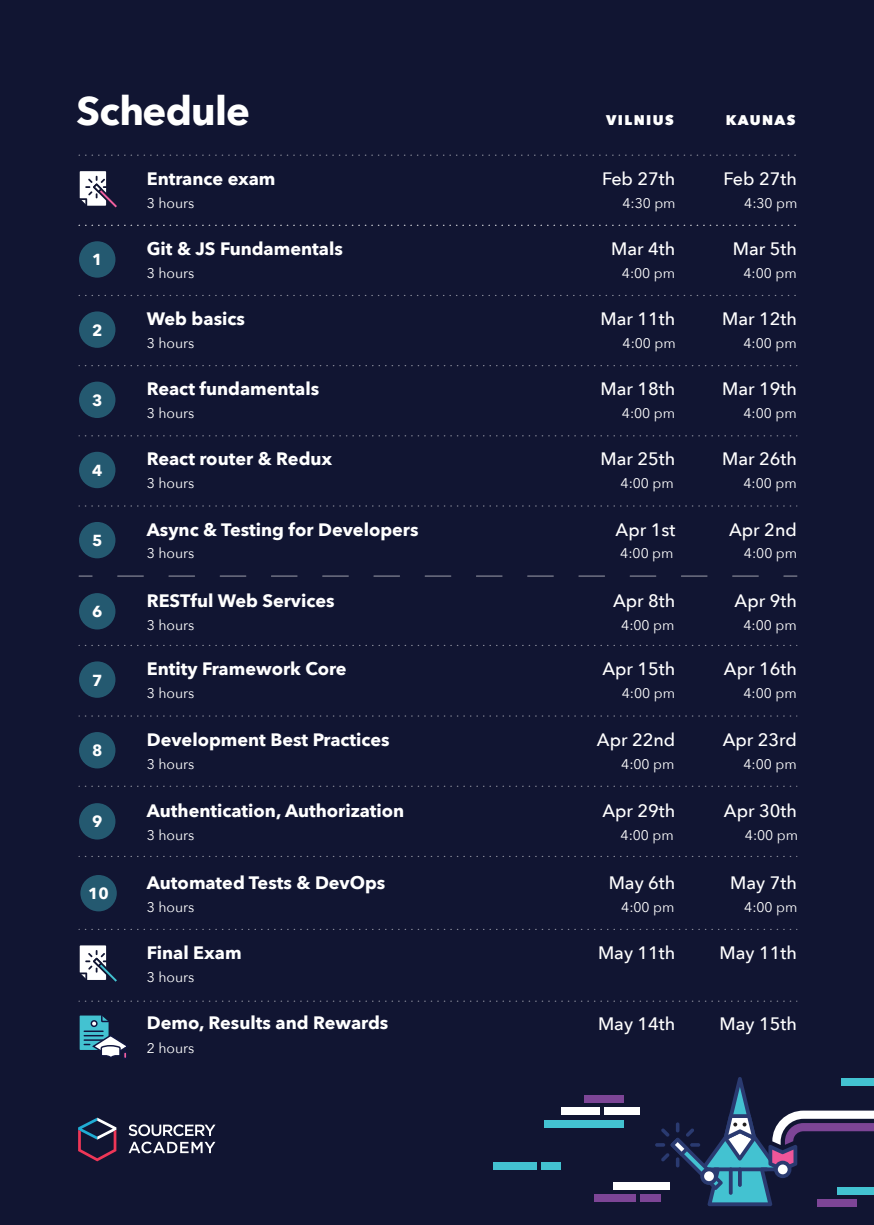
<style>
.page{position:relative;width:874px;height:1225px;background:#fff}
.page>*{position:absolute;margin:0;border:0;box-sizing:border-box;transform-origin:0 0}
.t1{font:700 40px "Avenir Next";letter-spacing:-.02em;color:#fff}
.t2{font:700 18px "Avenir Next";color:#fff}
.t3{font:500 18px "Avenir Next";color:#fff}
.t4{font:700 16px "Avenir Next";color:#fff}
.t5{font:14px "Avenir Next";color:#fff}
.t6{font:800 14px "Avenir Next";letter-spacing:.1em;color:#fff}
</style>
<div class="page">
<div style="left:0;top:0;width:873px;height:1225px;background:#111532"></div>
<svg style="left:79px;top:365px;width:718px;height:1px"></svg>
<div style="left:79px;top:311px;width:36px;height:37px;background:#245970;border-radius:50%"></div>
<svg style="left:79px;top:295px;width:717px;height:1px"></svg>
<div style="left:79px;top:241px;width:36px;height:37px;background:#245970;border-radius:50%"></div>
<svg style="left:79px;top:171px;width:38px;height:37px"></svg>
<svg style="left:79px;top:225px;width:717px;height:1px"></svg>
<svg style="left:79px;top:155px;width:717px;height:1px"></svg>
<svg style="left:79px;top:435px;width:718px;height:1px"></svg>
<div style="left:79px;top:381px;width:36px;height:37px;background:#245970;border-radius:50%"></div>
<svg style="left:79px;top:505px;width:718px;height:1px"></svg>
<div style="left:79px;top:452px;width:36px;height:36px;background:#245970;border-radius:50%"></div>
<svg style="left:79px;top:575px;width:13px;height:1px"></svg>
<svg style="left:118px;top:575px;width:641px;height:1px"></svg>
<svg style="left:783px;top:575px;width:13px;height:1px"></svg>
<div style="left:79px;top:522px;width:36px;height:36px;background:#245970;border-radius:50%"></div>
<div style="left:79px;top:593px;width:36px;height:36px;background:#245970;border-radius:50%"></div>
<svg style="left:79px;top:645px;width:718px;height:1px"></svg>
<div style="left:79px;top:661px;width:36px;height:37px;background:#245970;border-radius:50%"></div>
<svg style="left:79px;top:785px;width:718px;height:2px"></svg>
<div style="left:79px;top:732px;width:36px;height:36px;background:#245970;border-radius:50%"></div>
<svg style="left:79px;top:856px;width:718px;height:1px"></svg>
<div style="left:79px;top:803px;width:36px;height:36px;background:#245970;border-radius:50%"></div>
<div style="left:80px;top:875px;width:37px;height:36px;background:#245970;border-radius:50%"></div>
<svg style="left:79px;top:928px;width:718px;height:2px"></svg>
<svg style="left:79px;top:945px;width:38px;height:37px"></svg>
<svg style="left:80px;top:1015px;width:48px;height:44px"></svg>
<svg style="left:79px;top:1000px;width:718px;height:1px"></svg>
<svg style="left:79px;top:715px;width:718px;height:1px"></svg>
<svg style="left:78px;top:1117px;width:38px;height:44px"></svg>
<svg style="left:128px;top:1124px;width:87px;height:29px"></svg>
<svg style="left:654px;top:1077px;width:219px;height:129px"></svg>
<div style="left:836px;top:1186px;width:37px;height:8px;background:#43c2d1"></div>
<div style="left:816px;top:1199px;width:40px;height:8px;background:#7d4596"></div>
<div style="left:583px;top:1095px;width:40px;height:8px;background:#7d4596"></div>
<div style="left:603px;top:1107px;width:36px;height:8px;background:#fff"></div>
<div style="left:560px;top:1107px;width:39px;height:8px;background:#fff"></div>
<div style="left:541px;top:1162px;width:19px;height:8px;background:#43c2d1"></div>
<div style="left:493px;top:1162px;width:43px;height:8px;background:#43c2d1"></div>
<div style="left:841px;top:1077px;width:32px;height:8px;background:#43c2d1"></div>
<div style="left:613px;top:1181px;width:56px;height:8px;background:#fff"></div>
<div style="left:593px;top:1194px;width:42px;height:8px;background:#7d4596"></div>
<div style="left:640px;top:1194px;width:20px;height:8px;background:#7d4596"></div>
<div style="left:544px;top:1119px;width:79px;height:8px;background:#43c2d1"></div>
<h1 class="t1" style="left:76px;top:76px;width:175px">Schedule</h1>
<p class="t6" style="left:606px;top:111px;width:69px">VILNIUS</p>
<p class="t6" style="left:725px;top:111px;width:71px">KAUNAS</p>
<p class="t4" style="left:92px;top:246px;width:12px">1</p>
<p class="t4" style="left:92px;top:316px;width:12px">2</p>
<p class="t4" style="left:92px;top:386px;width:12px">3</p>
<p class="t4" style="left:92px;top:456px;width:12px">4</p>
<p class="t4" style="left:92px;top:526px;width:12px">5</p>
<p class="t4" style="left:92px;top:598px;width:12px">6</p>
<p class="t4" style="left:92px;top:666px;width:12px">7</p>
<p class="t4" style="left:92px;top:736px;width:12px">8</p>
<p class="t4" style="left:92px;top:808px;width:12px">9</p>
<p class="t4" style="left:88px;top:879px;width:22px">10</p>
<p class="t3" style="left:601px;top:163px;width:75px">Feb 27th</p>
<p class="t3" style="left:723px;top:163px;width:75px">Feb 27th</p>
<p class="t2" style="left:147px;top:163px;width:130px">Entrance exam</p>
<p class="t5" style="left:147px;top:191px;width:49px">3 hours</p>
<p class="t5" style="left:622px;top:191px;width:55px">4:30 pm</p>
<p class="t5" style="left:743px;top:191px;width:55px">4:30 pm</p>
<p class="t2" style="left:147px;top:233px;width:197px">Git &amp; JS Fundamentals</p>
<p class="t5" style="left:147px;top:261px;width:49px">3 hours</p>
<p class="t5" style="left:621px;top:261px;width:55px">4:00 pm</p>
<p class="t5" style="left:743px;top:261px;width:55px">4:00 pm</p>
<p class="t3" style="left:611px;top:233px;width:66px">Mar 4th</p>
<p class="t3" style="left:732px;top:233px;width:66px">Mar 5th</p>
<p class="t2" style="left:147px;top:303px;width:100px">Web basics</p>
<p class="t5" style="left:147px;top:331px;width:49px">3 hours</p>
<p class="t5" style="left:622px;top:331px;width:55px">4:00 pm</p>
<p class="t5" style="left:743px;top:331px;width:55px">4:00 pm</p>
<p class="t3" style="left:600px;top:303px;width:76px">Mar 11th</p>
<p class="t3" style="left:721px;top:303px;width:76px">Mar 12th</p>
<p class="t2" style="left:147px;top:373px;width:174px">React fundamentals</p>
<p class="t5" style="left:147px;top:401px;width:49px">3 hours</p>
<p class="t5" style="left:621px;top:401px;width:55px">4:00 pm</p>
<p class="t5" style="left:743px;top:401px;width:55px">4:00 pm</p>
<p class="t3" style="left:600px;top:373px;width:76px">Mar 18th</p>
<p class="t3" style="left:721px;top:373px;width:76px">Mar 19th</p>
<p class="t2" style="left:147px;top:443px;width:187px">React router &amp; Redux</p>
<p class="t5" style="left:147px;top:471px;width:49px">3 hours</p>
<p class="t5" style="left:620px;top:471px;width:55px">4:00 pm</p>
<p class="t5" style="left:743px;top:471px;width:55px">4:00 pm</p>
<p class="t3" style="left:600px;top:444px;width:76px">Mar 25th</p>
<p class="t3" style="left:721px;top:444px;width:76px">Mar 26th</p>
<p class="t2" style="left:147px;top:513px;width:273px">Async &amp; Testing for Developers</p>
<p class="t5" style="left:147px;top:542px;width:49px">3 hours</p>
<p class="t5" style="left:620px;top:542px;width:55px">4:00 pm</p>
<p class="t5" style="left:743px;top:542px;width:55px">4:00 pm</p>
<p class="t3" style="left:615px;top:514px;width:61px">Apr 1st</p>
<p class="t3" style="left:728px;top:514px;width:69px">Apr 2nd</p>
<p class="t2" style="left:147px;top:585px;width:189px">RESTful Web Services</p>
<p class="t5" style="left:147px;top:613px;width:49px">3 hours</p>
<p class="t5" style="left:621px;top:613px;width:55px">4:00 pm</p>
<p class="t5" style="left:743px;top:613px;width:55px">4:00 pm</p>
<p class="t2" style="left:147px;top:653px;width:201px">Entity Framework Core</p>
<p class="t5" style="left:147px;top:681px;width:49px">3 hours</p>
<p class="t5" style="left:621px;top:681px;width:55px">4:00 pm</p>
<p class="t5" style="left:743px;top:681px;width:55px">4:00 pm</p>
<p class="t3" style="left:612px;top:585px;width:64px">Apr 8th</p>
<p class="t3" style="left:734px;top:585px;width:64px">Apr 9th</p>
<p class="t3" style="left:602px;top:653px;width:74px">Apr 15th</p>
<p class="t3" style="left:723px;top:653px;width:74px">Apr 16th</p>
<p class="t2" style="left:147px;top:723px;width:244px">Development Best Practices</p>
<p class="t5" style="left:147px;top:752px;width:49px">3 hours</p>
<p class="t5" style="left:621px;top:752px;width:55px">4:00 pm</p>
<p class="t5" style="left:743px;top:752px;width:55px">4:00 pm</p>
<p class="t3" style="left:596px;top:724px;width:80px">Apr 22nd</p>
<p class="t3" style="left:722px;top:724px;width:76px">Apr 23rd</p>
<p class="t2" style="left:147px;top:795px;width:259px">Authentication, Authorization</p>
<p class="t5" style="left:147px;top:823px;width:49px">3 hours</p>
<p class="t5" style="left:620px;top:823px;width:55px">4:00 pm</p>
<p class="t5" style="left:744px;top:823px;width:55px">4:00 pm</p>
<p class="t3" style="left:602px;top:795px;width:74px">Apr 29th</p>
<p class="t3" style="left:723px;top:795px;width:74px">Apr 30th</p>
<p class="t2" style="left:147px;top:866px;width:240px">Automated Tests &amp; DevOps</p>
<p class="t3" style="left:608px;top:867px;width:68px">May 6th</p>
<p class="t3" style="left:729px;top:867px;width:68px">May 7th</p>
<p class="t5" style="left:147px;top:895px;width:49px">3 hours</p>
<p class="t5" style="left:621px;top:895px;width:55px">4:00 pm</p>
<p class="t5" style="left:743px;top:895px;width:55px">4:00 pm</p>
<p class="t2" style="left:147px;top:937px;width:96px">Final Exam</p>
<p class="t3" style="left:597px;top:937px;width:79px">May 11th</p>
<p class="t3" style="left:719px;top:937px;width:79px">May 11th</p>
<p class="t5" style="left:147px;top:965px;width:49px">3 hours</p>
<p class="t2" style="left:147px;top:1007px;width:243px">Demo, Results and Rewards</p>
<p class="t3" style="left:597px;top:1008px;width:79px">May 14th</p>
<p class="t3" style="left:719px;top:1008px;width:79px">May 15th</p>
<p class="t5" style="left:147px;top:1036px;width:49px">2 hours</p>
</div>
